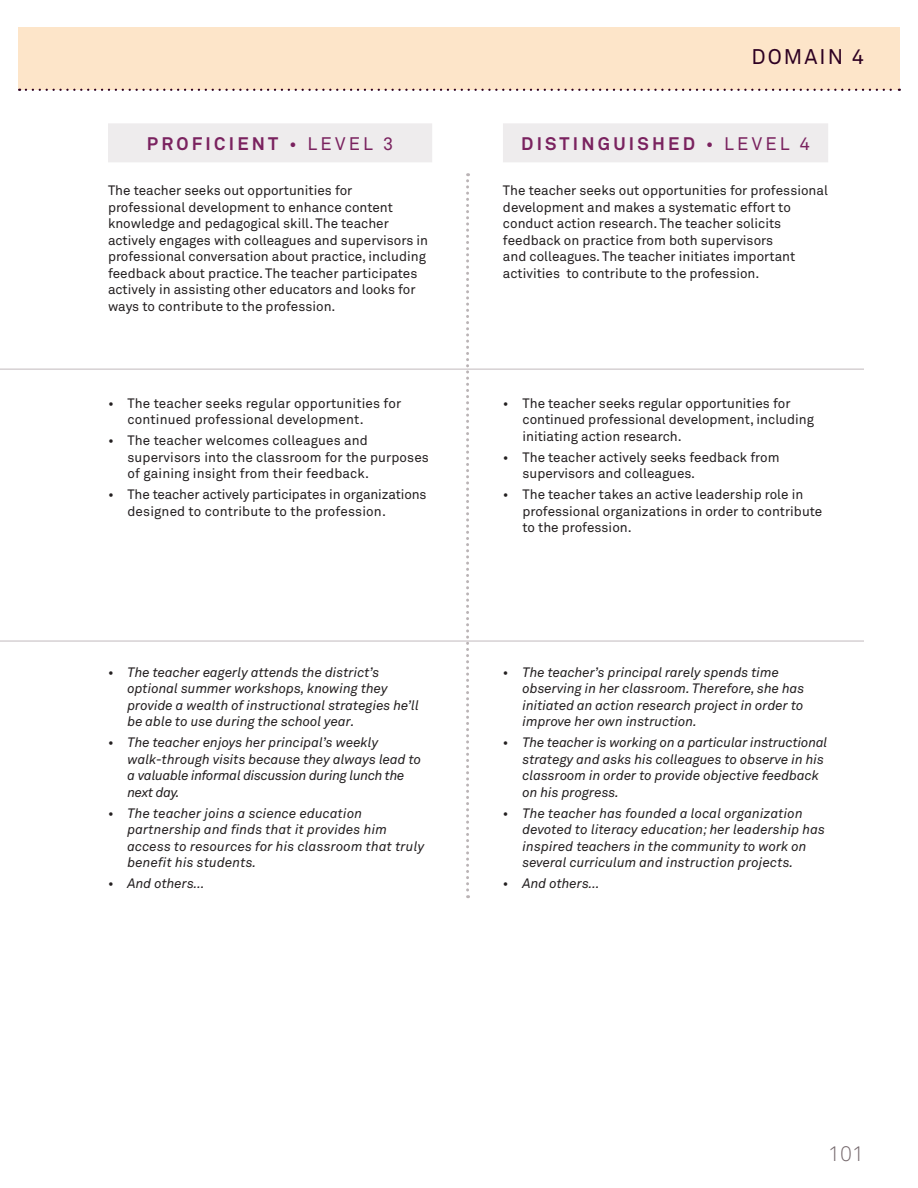
<style>
.page{position:relative;width:918px;height:1188px;background:#fff}
.page>*{position:absolute;margin:0;border:0;box-sizing:border-box;transform-origin:0 0}
.t1{font:21px "Akkurat";letter-spacing:.1em;color:#2d0022}
.t2{font:300 21px "Akkurat";color:#75686c}
.Level_Title{font:700 18px "Akkurat";letter-spacing:.18em;color:#7a225f}
.Levels_Table_Bullet{font:italic 13.5px/16.5px "Akkurat";color:#231f20}
.TABLE___Body{font:13.5px/16.5px "Akkurat";color:#231f20}
.Levels_Table_Bullet-2{font:13.5px/16.5px "Akkurat";color:#231f20}
.s1{font-weight:400}
</style>
<div class="page">
<div style="left:18px;top:27px;width:882px;height:63px;background:#fde5c9"></div>
<svg style="left:26px;top:89px;width:874px;height:2px"></svg>
<div style="left:503px;top:123px;width:325px;height:39px;background:#eeeced"></div>
<svg style="left:466px;top:173px;width:3px;height:725px"></svg>
<div style="left:108px;top:123px;width:324px;height:39px;background:#eeeced"></div>
<hr style="left:0;top:368px;width:864px;height:2px;background:#d6d0d3">
<hr style="left:0;top:640px;width:864px;height:2px;background:#d6d0d3">
<p class="Level_Title" style="left:147px;top:133px;width:248px">PROFICIENT <span class="s1">• LEVEL 3</span></p>
<p class="TABLE___Body" style="left:108px;top:183px;width:322px">The teacher seeks out opportunities for professional development to enhance content knowledge and pedagogical skill. The teacher actively engages with colleagues and supervisors in professional conversation about practice, including feedback about practice. The teacher participates actively in assisting other educators and looks for ways to contribute to the profession.</p>
<p class="Levels_Table_Bullet-2" style="left:128px;top:395px;width:275px;text-indent:-20px">• The teacher seeks regular opportunities for continued professional development.</p>
<p class="Levels_Table_Bullet-2" style="left:128px;top:433px;width:303px;text-indent:-20px">• The teacher welcomes colleagues and supervisors into the classroom for the purposes of gaining insight from their feedback.</p>
<p class="Levels_Table_Bullet-2" style="left:127px;top:487px;width:301px;text-indent:-19px">• The teacher actively participates in organizations designed to contribute to the profession.</p>
<p class="Levels_Table_Bullet" style="left:127px;top:664px;width:293px;text-indent:-19px">• The teacher eagerly attends the district’s optional summer workshops, knowing they provide a wealth of instructional strategies he’ll be able to use during the school year.</p>
<p class="Levels_Table_Bullet" style="left:127px;top:735px;width:295px;text-indent:-19px">• The teacher enjoys her principal’s weekly walk-through visits because they always lead to a valuable informal discussion during lunch the next day.</p>
<p class="Levels_Table_Bullet" style="left:127px;top:805px;width:299px;text-indent:-19px">• The teacher joins a science education partnership and finds that it provides him access to resources for his classroom that truly benefit his students.</p>
<p class="Levels_Table_Bullet" style="left:108px;top:876px;width:98px">• And others…</p>
<h1 class="t1" style="left:751px;top:45px;width:114px">DOMAIN 4</h1>
<p class="Level_Title" style="left:521px;top:133px;width:290px">DISTINGUISHED <span class="s1">• LEVEL 4</span></p>
<p class="TABLE___Body" style="left:503px;top:183px;width:326px">The teacher seeks out opportunities for professional development and makes a systematic effort to conduct action research. The teacher solicits feedback on practice from both supervisors<br>and colleagues. The teacher initiates important activities to contribute to the profession.</p>
<p class="Levels_Table_Bullet-2" style="left:522px;top:395px;width:293px;text-indent:-19px">• The teacher seeks regular opportunities for continued professional development, including initiating action research.</p>
<p class="Levels_Table_Bullet-2" style="left:522px;top:449px;width:259px;text-indent:-20px">• The teacher actively seeks feedback from supervisors and colleagues.</p>
<p class="Levels_Table_Bullet-2" style="left:522px;top:487px;width:301px;text-indent:-19px">• The teacher takes an active leadership role in professional organizations in order to contribute to the profession.</p>
<p class="Levels_Table_Bullet" style="left:522px;top:664px;width:284px;text-indent:-19px">• The teacher’s principal rarely spends time observing in her classroom. Therefore, she has initiated an action research project in order to improve her own instruction.</p>
<p class="Levels_Table_Bullet" style="left:522px;top:735px;width:307px;text-indent:-19px">• The teacher is working on a particular instructional strategy and asks his colleagues to observe in his classroom in order to provide objective feedback on his progress.</p>
<p class="Levels_Table_Bullet" style="left:522px;top:805px;width:304px;text-indent:-19px">• The teacher has founded a local organization devoted to literacy education; her leadership has inspired teachers in the community to work on several curriculum and instruction projects.</p>
<p class="Levels_Table_Bullet" style="left:503px;top:876px;width:98px">• And others…</p>
<h1 class="t2" style="left:828px;top:1141px;width:37px">101</h1>
</div>
